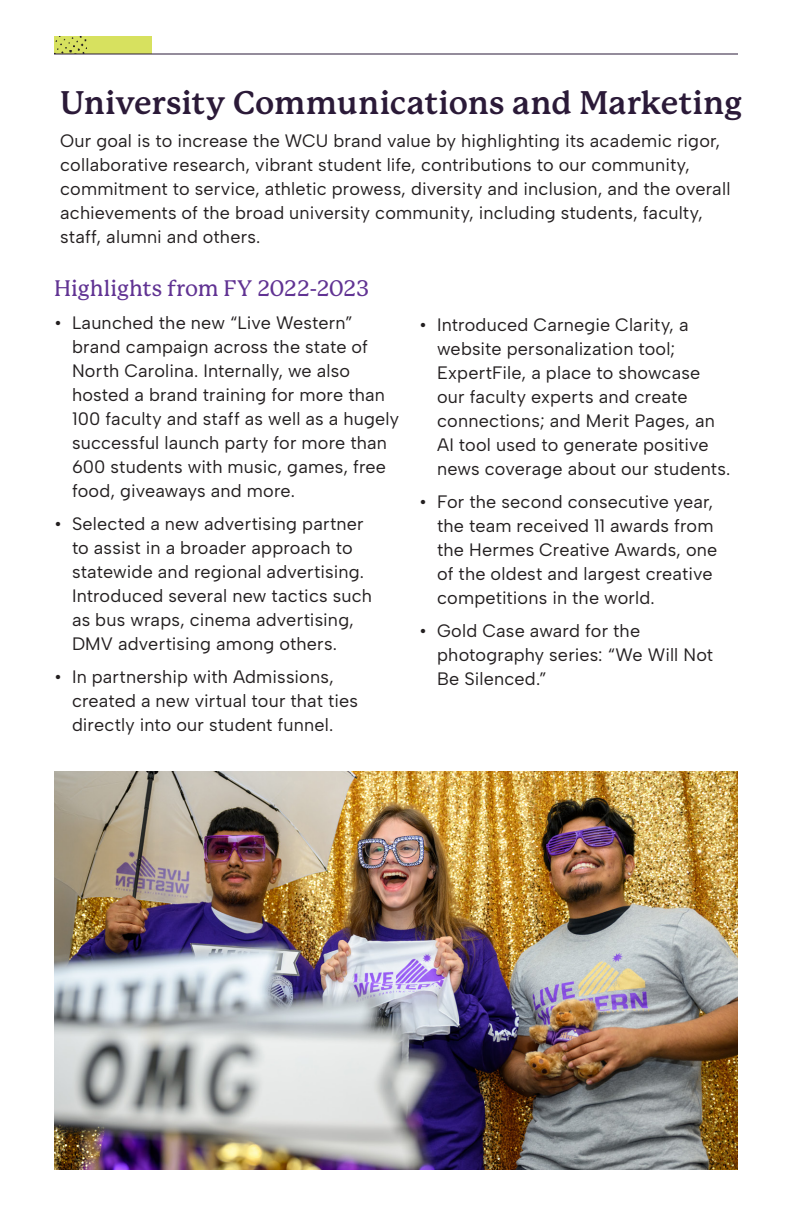
<style>
.page{position:relative;width:792px;height:1224px;background:#fff}
.page>*{position:absolute;margin:0;border:0;box-sizing:border-box;transform-origin:0 0}
.t1{font:700 32px "P22 Mackinac Pro";letter-spacing:.005em;color:#2b1a38}
.Smaller_header{font:500 22px "P Mackinac Pro";color:#613393}
.BodyCopy{font:18px/24px "Albert Sans";letter-spacing:.01em;color:#231f20}
</style>
<div class="page">
<div style="left:54px;top:36px;width:97px;height:18px;background:#d7e15f"></div>
<img style="left:54px;top:36px;width:32px;height:18px">
<hr style="left:54px;top:54px;width:684px;height:1px;background:#2b1a38">
<img style="left:54px;top:772px;width:684px;height:398px">
<p class="t1" style="left:60px;top:84px;width:684px">University Communications and Marketing</p>
<p class="BodyCopy" style="left:60px;top:129px;width:672px">Our goal is to increase the WCU brand value by highlighting its academic rigor, collaborative research, vibrant student life, contributions to our community, commitment to service, athletic prowess, diversity and inclusion, and the overall achievements of the broad university community, including students, faculty, staff, alumni and others.</p>
<p class="Smaller_header" style="left:54px;top:276px;width:317px">Highlights from FY 2022-2023</p>
<p class="BodyCopy" style="left:72px;top:311px;width:329px;text-indent:-18px">• Launched the new “Live Western” brand campaign across the state of North Carolina. Internally, we also hosted a brand training for more than 100 faculty and staff as well as a hugely successful launch party for more than 600 students with music, games, free food, giveaways and more.</p>
<p class="BodyCopy" style="left:72px;top:512px;width:302px;text-indent:-18px">• Selected a new advertising partner to assist in a broader approach to statewide and regional advertising.<br>Introduced several new tactics such as bus wraps, cinema advertising, DMV advertising among others.</p>
<p class="BodyCopy" style="left:72px;top:665px;width:288px;text-indent:-18px">• In partnership with Admissions, created a new virtual tour that ties directly into our student funnel.</p>
<p class="BodyCopy" style="left:437px;top:312px;width:295px;text-indent:-18px">• Introduced Carnegie Clarity, a website personalization tool;<br>ExpertFile, a place to showcase our faculty experts and create connections; and Merit Pages, an<br>AI tool used to generate positive news coverage about our students.</p>
<p class="BodyCopy" style="left:437px;top:489px;width:282px;text-indent:-18px">• For the second consecutive year, the team received 11 awards from the Hermes Creative Awards, one of the oldest and largest creative competitions in the world.</p>
<p class="BodyCopy" style="left:437px;top:618px;width:278px;text-indent:-18px">• Gold Case award for the photography series: “We Will Not<br>Be Silenced.”</p>
</div>
